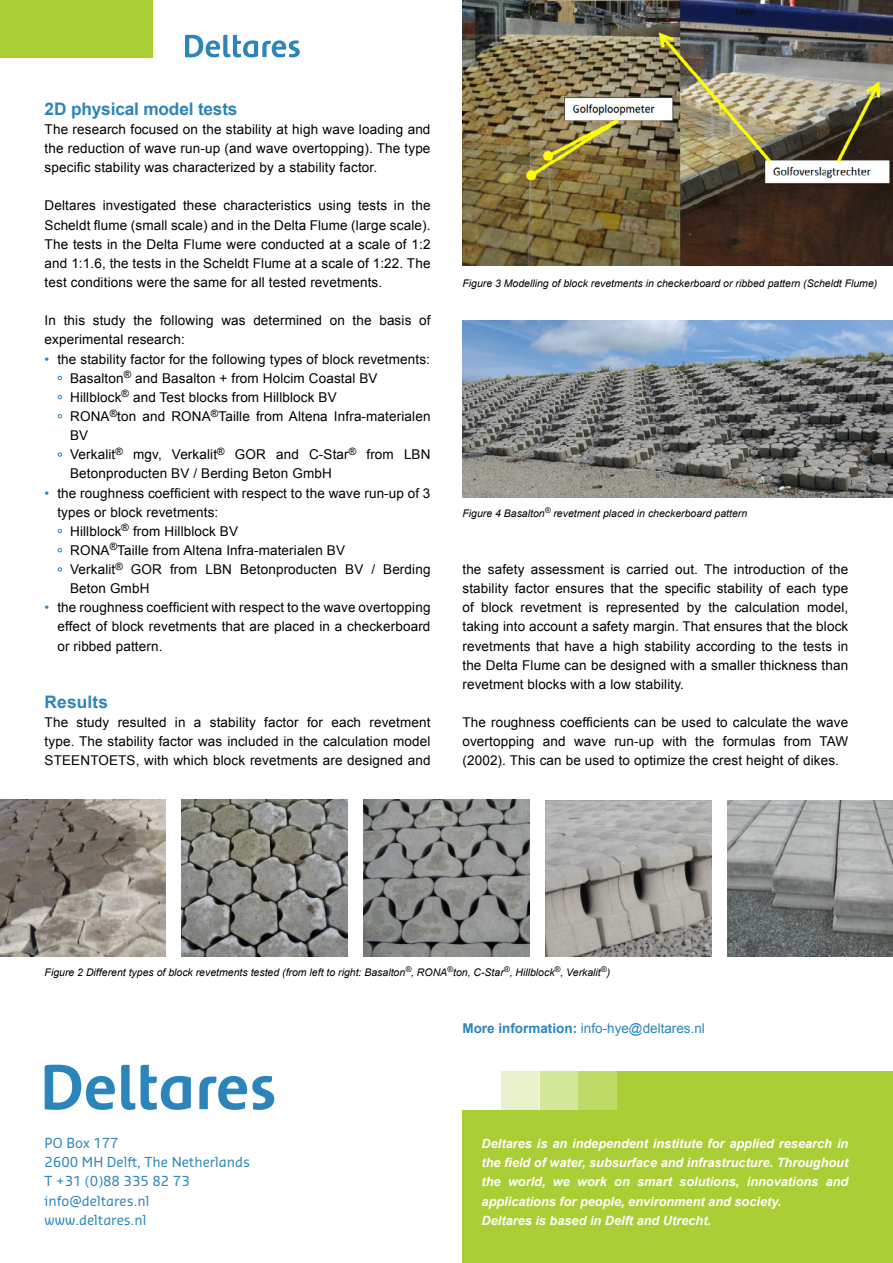
<style>
.page{position:relative;width:893px;height:1263px;background:#fff}
.page>*{position:absolute;margin:0;border:0;box-sizing:border-box;transform-origin:0 0}
.t1{font:700 17.25px "Arial";letter-spacing:-.01em;color:#2b85ba}
.t2{font:700 17.25px "Arial";letter-spacing:.01em;color:#2b85ba}
.t3{font:13.5px/19.2px "Arial";letter-spacing:.01em;color:#000;text-align:justify}
.t4{font:13.5px/19.2px "Sansa Pro";color:#2b85ba}
.t5{font:13.5px "Arial";color:#2b85ba}
.t6{font:italic 700 12.75px/19.2px "Arial";color:#fff}
.t7{font:italic 10.5px "Arial";color:#000}
.s1{color:#2b85ba}
.s2{font-weight:700}
</style>
<div class="page">
<svg style="left:185px;top:35px;width:115px;height:22px"></svg>
<div style="left:0;top:0;width:153px;height:57px;background:#aace36"></div>
<img style="left:364px;top:800px;width:165px;height:157px">
<img style="left:546px;top:800px;width:165px;height:156px">
<img style="left:182px;top:800px;width:165px;height:156px">
<img style="left:728px;top:800px;width:165px;height:156px">
<img style="left:0;top:800px;width:165px;height:156px">
<img style="left:462px;top:320px;width:431px;height:177px">
<svg style="left:57px;top:376px;width:5px;height:4px"></svg>
<svg style="left:57px;top:395px;width:5px;height:4px"></svg>
<svg style="left:57px;top:414px;width:5px;height:5px"></svg>
<svg style="left:57px;top:452px;width:5px;height:5px"></svg>
<svg style="left:57px;top:529px;width:5px;height:4px"></svg>
<svg style="left:57px;top:548px;width:5px;height:4px"></svg>
<svg style="left:57px;top:567px;width:5px;height:5px"></svg>
<img style="left:462px;top:0;width:431px;height:266px">
<svg style="left:45px;top:1065px;width:229px;height:45px"></svg>
<div style="left:462px;top:1071px;width:431px;height:192px;background:#aace36"></div>
<div style="left:578px;top:1071px;width:39px;height:39px;background:#bfda67"></div>
<div style="left:540px;top:1071px;width:38px;height:39px;background:#d4e69a"></div>
<div style="left:501px;top:1071px;width:39px;height:39px;background:#e9f2cc"></div>
<div style="left:462px;top:1071px;width:39px;height:39px;background:#fff"></div>
<p class="t1" style="left:45px;top:97px;width:194px">2D physical model tests</p>
<p class="t3" style="left:45px;top:120px;width:387px">The research focused on the stability at high wave loading and the reduction of wave run-up (and wave overtopping). The type specific stability was characterized by a stability factor.</p>
<p class="t3" style="left:45px;top:196px;width:387px">Deltares investigated these characteristics using tests in the Scheldt flume (small scale) and in the Delta Flume (large scale).<br>The tests in the Delta Flume were conducted at a scale of 1:2 and 1:1.6, the tests in the Scheldt Flume at a scale of 1:22. The test conditions were the same for all tested revetments.</p>
<p class="t3" style="left:45px;top:311px;width:387px">In this study the following was determined on the basis of experimental research:</p>
<p class="t3" style="left:70px;top:349px;width:362px;text-align:left;text-indent:-26px"><span class="s1">•</span> the stability factor for the following types of block revetments:<br>Basalton<sup>®</sup> and Basalton + from Holcim Coastal BV Hillblock<sup>®</sup> and Test blocks from Hillblock BV<br>RONA<sup>®</sup>ton and RONA<sup>®</sup>Taille from Altena Infra-materialen BV<br>Verkalit<sup>®</sup> mgv, Verkalit<sup>®</sup> GOR and C-Star<sup>®</sup> from LBN Betonproducten BV / Berding Beton GmbH</p>
<p class="t3" style="left:45px;top:483px;width:387px"><span class="s1">•</span> the roughness coefficient with respect to the wave run-up of 3</p>
<p class="t3" style="left:57px;top:502px;width:162px">types or block revetments:</p>
<p class="t3" style="left:70px;top:522px;width:169px">Hillblock<sup>®</sup> from Hillblock BV</p>
<p class="t3" style="left:70px;top:541px;width:276px">RONA<sup>®</sup>Taille from Altena Infra-materialen BV</p>
<p class="t3" style="left:70px;top:560px;width:362px">Verkalit<sup>®</sup> GOR from LBN Betonproducten BV / Berding</p>
<p class="t3" style="left:70px;top:579px;width:81px">Beton GmbH</p>
<p class="t3" style="left:57px;top:598px;width:375px;text-indent:-13px"><span class="s1">•</span> the roughness coefficient with respect to the wave overtopping effect of block revetments that are placed in a checkerboard or ribbed pattern.</p>
<p class="t2" style="left:45px;top:691px;width:65px">Results</p>
<p class="t3" style="left:45px;top:713px;width:387px">The study resulted in a stability factor for each revetment type. The stability factor was included in the calculation model STEENTOETS, with which block revetments are designed and</p>
<p class="t7" style="left:462px;top:277px;width:416px">Figure 3 Modelling of block revetments in checkerboard or ribbed pattern (Scheldt Flume)</p>
<p class="t7" style="left:462px;top:506px;width:286px">Figure 4 Basalton<sup>®</sup> revetment placed in checkerboard pattern</p>
<p class="t3" style="left:462px;top:560px;width:387px">the safety assessment is carried out. The introduction of the stability factor ensures that the specific stability of each type of block revetment is represented by the calculation model, taking into account a safety margin. That ensures that the block revetments that have a high stability according to the tests in the Delta Flume can be designed with a smaller thickness than revetment blocks with a low stability.</p>
<p class="t3" style="left:462px;top:713px;width:387px">The roughness coefficients can be used to calculate the wave overtopping and wave run-up with the formulas from TAW (2002). This can be used to optimize the crest height of dikes.</p>
<p class="t7" style="left:45px;top:965px;width:567px">Figure 2 Different types of block revetments tested (from left to right: Basalton<sup>®</sup>, RONA<sup>®</sup>ton, C-Star<sup>®</sup>, Hillblock<sup>®</sup>, Verkalit<sup>®</sup>)</p>
<p class="t5" style="left:462px;top:1020px;width:244px"><span class="s2">More information:</span> info-hye@deltares.nl</p>
<p class="t4" style="left:45px;top:1133px;width:207px">PO Box 177<br>2600 MH Delft, The Netherlands<br>T +31 (0)88 335 82 73 info@deltares.nl www.deltares.nl</p>
<p class="t6" style="left:482px;top:1134px;width:368px">Deltares is an independent institute for applied research in the field of water, subsurface and infrastructure. Throughout the world, we work on smart solutions, innovations and applications for people, environment and society.<br>Deltares is based in Delft and Utrecht.</p>
</div>
